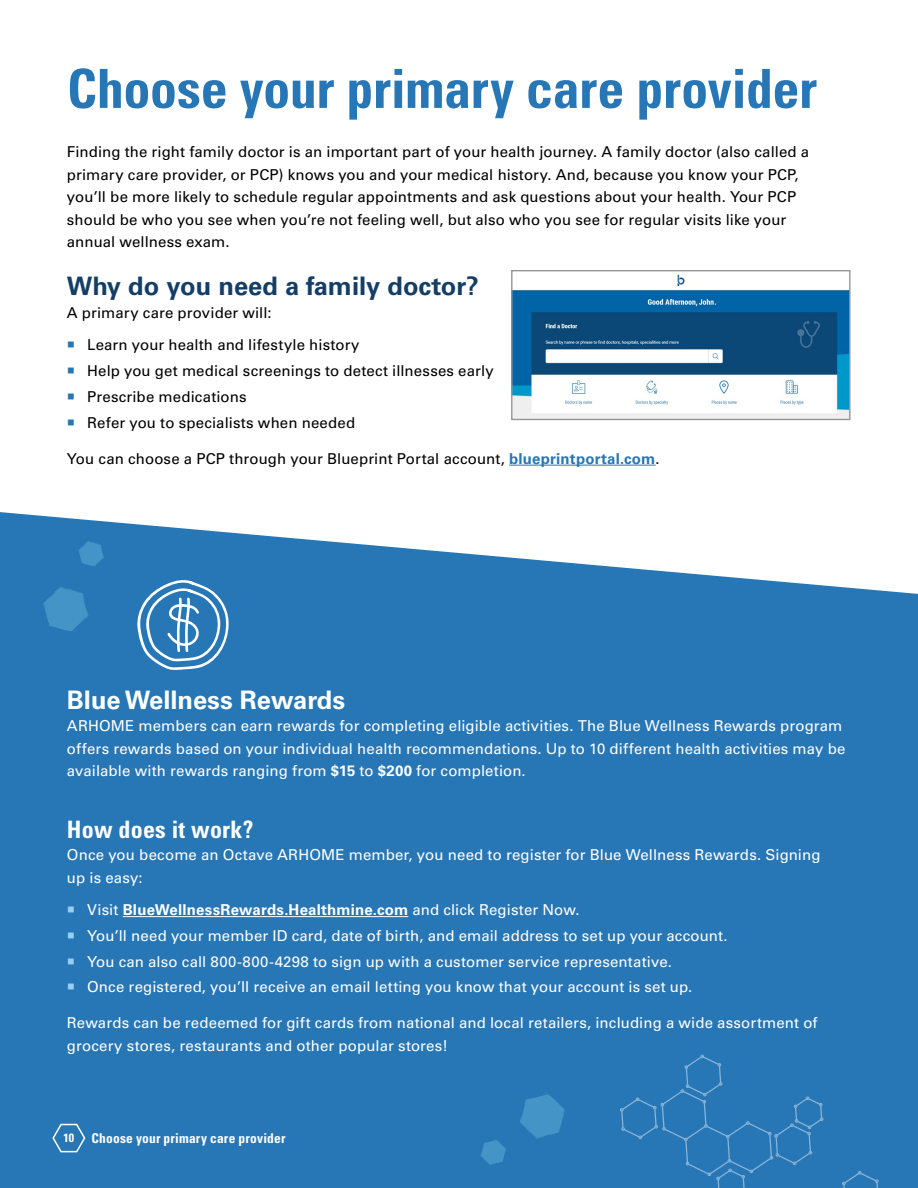
<style>
.page{position:relative;width:918px;height:1188px;background:#fff}
.page>*{position:absolute;margin:0;border:0;box-sizing:border-box;transform-origin:0 0}
.Alt_Header{font:700 condensed 54px "Univers LT Std";letter-spacing:-.005em;color:#2776b5}
.subhead1{font:700 25.5px "Univers LT Std";color:#143e66}
.subhead1-2{font:700 25.5px "Univers LT Std";color:#fff}
.Heading_2{font:700 condensed 24px "Univers LT Std";letter-spacing:.01em;color:#fff}
.t1{font:15px/22.5px "Univers LT Std";letter-spacing:.005em;color:#fff}
.t2{font:15px/22.5px "Univers LT Std";letter-spacing:.005em;color:#000}
.t3{font:700 15px "Univers LT Std";letter-spacing:.01em;color:#fff}
.t4{font:700 condensed 13.5px "Univers LT Std";letter-spacing:.015em;color:#fff}
.t5{font:700 condensed 12px "Univers LT Std";color:#fff}
.s1{color:#2776b5}
.s2{font-weight:700;color:#2776b5}
.s3{font-weight:700}
.s4{color:#96cff1}
.s5{font-weight:400}
</style>
<div class="page">
<div style="left:0;top:512px;width:918px;height:676px;background:#2776b5"></div>
<hr style="left:509px;top:465px;width:147px;height:1px;background:#2776b5">
<svg style="left:51px;top:1122px;width:35px;height:31px"></svg>
<img style="left:513px;top:274px;width:335px;height:144px">
<div style="left:511px;top:270px;width:339px;height:150px;border:1px solid #939598"></div>
<hr style="left:123px;top:916px;width:285px;height:1px;background:#fff">
<svg style="left:136px;top:578px;width:93px;height:92px"></svg>
<svg style="left:842px;top:1171px;width:38px;height:17px"></svg>
<svg style="left:620px;top:1054px;width:204px;height:134px"></svg>
<svg style="left:480px;top:1139px;width:26px;height:26px"></svg>
<svg style="left:78px;top:541px;width:26px;height:26px"></svg>
<svg style="left:520px;top:1093px;width:45px;height:46px"></svg>
<svg style="left:43px;top:587px;width:46px;height:45px"></svg>
<p class="Alt_Header" style="left:67px;top:56px;width:752px">Choose your primary care provider</p>
<p class="t2" style="left:67px;top:141px;width:744px">Finding the right family doctor is an important part of your health journey. A family doctor (also called a primary care provider, or PCP) knows you and your medical history. And, because you know your PCP, you’ll be more likely to schedule regular appointments and ask questions about your health. Your PCP should be who you see when you’re not feeling well, but also who you see for regular visits like your annual wellness exam.</p>
<p class="subhead1" style="left:67px;top:271px;width:414px">Why do you need a family doctor?</p>
<p class="t2" style="left:67px;top:301px;width:206px">A primary care provider will:</p>
<p class="t2" style="left:67px;top:334px;width:294px"><span class="s1">○</span> Learn your health and lifestyle history</p>
<p class="t2" style="left:67px;top:360px;width:428px"><span class="s1">○</span> Help you get medical screenings to detect illnesses early</p>
<p class="t2" style="left:67px;top:385px;width:181px"><span class="s1">○</span> Prescribe medications</p>
<p class="t2" style="left:67px;top:411px;width:290px"><span class="s1">○</span> Refer you to specialists when needed</p>
<p class="t2" style="left:67px;top:447px;width:594px">You can choose a PCP through your Blueprint Portal account, <span class="s2">blueprintportal.com</span>.</p>
<p class="subhead1-2" style="left:67px;top:684px;width:280px">Blue Wellness Rewards</p>
<p class="t1" style="left:67px;top:715px;width:780px">ARHOME members can earn rewards for completing eligible activities. The Blue Wellness Rewards program offers rewards based on your individual health recommendations. Up to 10 different health activities may be available with rewards ranging from <span class="s3">$15</span> to <span class="s3">$200</span> for completion.</p>
<p class="Heading_2" style="left:67px;top:814px;width:188px">How does it work?</p>
<p class="t1" style="left:67px;top:844px;width:755px">Once you become an Octave ARHOME member, you need to register for Blue Wellness Rewards. Signing up is easy:</p>
<p class="t3" style="left:67px;top:901px;width:514px"><span class="s4">○</span> <span class="s5">Visit</span> BlueWellnessRewards.Healthmine.com <span class="s5">and click Register Now.</span></p>
<p class="t1" style="left:67px;top:924px;width:662px"><span class="s4">○</span> You’ll need your member ID card, date of birth, and email address to set up your account.</p>
<p class="t1" style="left:67px;top:950px;width:607px"><span class="s4">○</span> You can also call 800-800-4298 to sign up with a customer service representative.</p>
<p class="t1" style="left:67px;top:976px;width:627px"><span class="s4">○</span> Once registered, you’ll receive an email letting you know that your account is set up.</p>
<p class="t1" style="left:67px;top:1012px;width:752px">Rewards can be redeemed for gift cards from national and local retailers, including a wide assortment of grocery stores, restaurants and other popular stores!</p>
<p class="t5" style="left:63px;top:1131px;width:12px">10</p>
<p class="t4" style="left:91px;top:1130px;width:196px">Choose your primary care provider</p>
</div>
